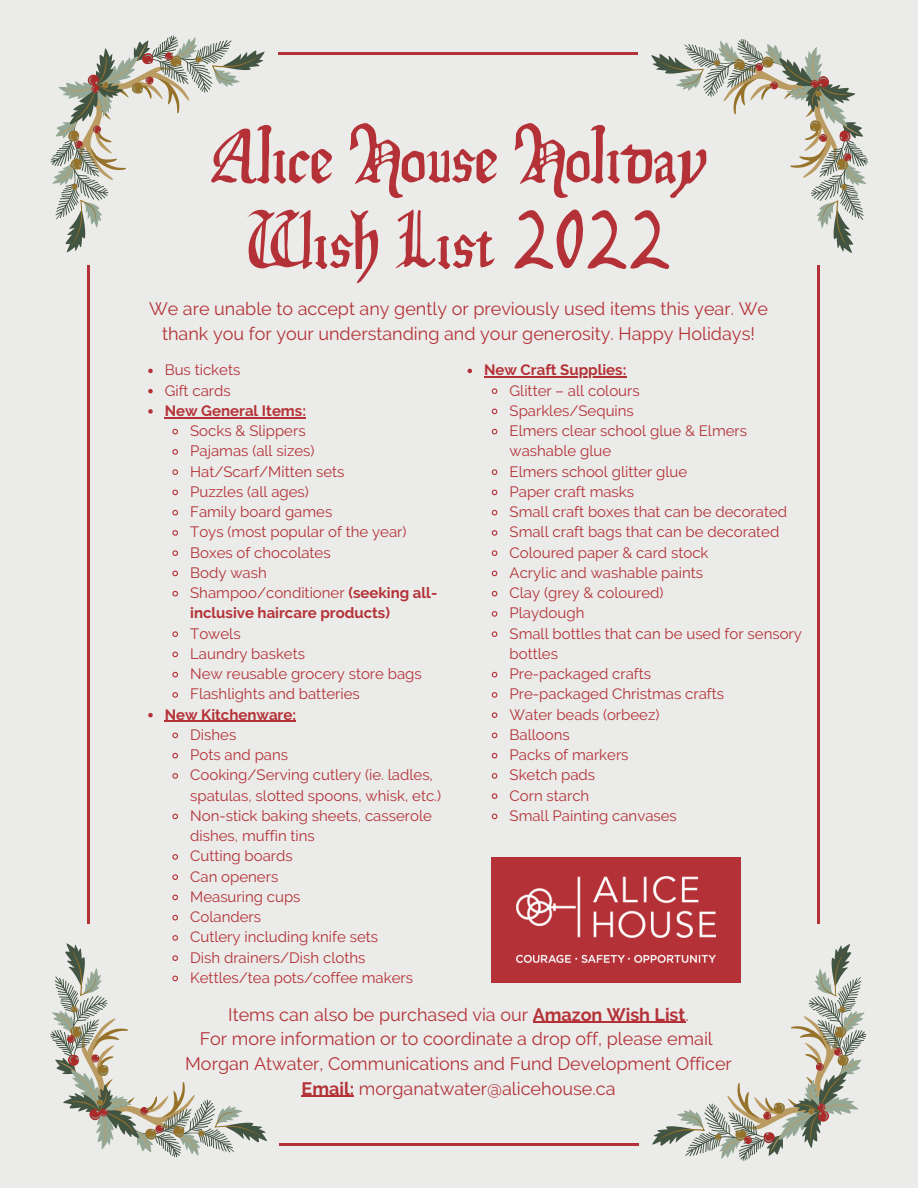
<style>
.page{position:relative;width:918px;height:1188px;background:#ebebe9}
.page>*{position:absolute;margin:0;border:0;box-sizing:border-box;transform-origin:0 0}
.t1{font:75px/85.5px "Isabella";color:#b43237;text-align:center}
.t2{font:18px/24.8px "Raleway";color:#b43237;text-align:center}
.t3{font:15px/20.2px "Raleway";color:#b43237}
.t4{font:700 15px "Raleway";color:#b43237}
.s1{font-weight:700}
</style>
<div class="page">
<hr style="left:278px;top:52px;width:360px;height:2px;background:#b43237">
<hr style="left:279px;top:1144px;width:360px;height:2px;background:#b43237">
<hr style="left:88px;top:265px;width:2px;height:658px;background:#b43237">
<hr style="left:817px;top:265px;width:3px;height:658px;background:#b43237">
<div style="left:491px;top:857px;width:249px;height:126px;background:#b43237"></div>
<img style="left:516px;top:877px;width:199px;height:85px">
<svg style="left:52px;top:37px;width:207px;height:210px"></svg>
<svg style="left:148px;top:369px;width:5px;height:4px"></svg>
<svg style="left:148px;top:389px;width:5px;height:4px"></svg>
<svg style="left:148px;top:409px;width:5px;height:5px"></svg>
<hr style="left:165px;top:417px;width:141px;height:1px;background:#b43237">
<svg style="left:172px;top:428px;width:6px;height:7px"></svg>
<svg style="left:172px;top:449px;width:6px;height:6px"></svg>
<svg style="left:172px;top:469px;width:6px;height:6px"></svg>
<svg style="left:172px;top:489px;width:6px;height:7px"></svg>
<svg style="left:172px;top:509px;width:6px;height:7px"></svg>
<svg style="left:172px;top:530px;width:6px;height:6px"></svg>
<svg style="left:172px;top:550px;width:6px;height:6px"></svg>
<svg style="left:172px;top:570px;width:6px;height:7px"></svg>
<svg style="left:172px;top:590px;width:6px;height:7px"></svg>
<svg style="left:172px;top:631px;width:6px;height:6px"></svg>
<svg style="left:172px;top:651px;width:6px;height:7px"></svg>
<svg style="left:172px;top:671px;width:6px;height:7px"></svg>
<svg style="left:172px;top:692px;width:6px;height:6px"></svg>
<svg style="left:148px;top:713px;width:5px;height:4px"></svg>
<hr style="left:165px;top:721px;width:131px;height:1px;background:#b43237">
<svg style="left:172px;top:732px;width:6px;height:7px"></svg>
<svg style="left:172px;top:752px;width:6px;height:7px"></svg>
<svg style="left:172px;top:773px;width:6px;height:6px"></svg>
<svg style="left:172px;top:813px;width:6px;height:7px"></svg>
<svg style="left:172px;top:854px;width:6px;height:6px"></svg>
<svg style="left:172px;top:874px;width:6px;height:6px"></svg>
<svg style="left:172px;top:894px;width:6px;height:7px"></svg>
<svg style="left:172px;top:914px;width:6px;height:7px"></svg>
<svg style="left:172px;top:935px;width:6px;height:6px"></svg>
<svg style="left:657px;top:40px;width:210px;height:207px"></svg>
<svg style="left:52px;top:949px;width:209px;height:207px"></svg>
<svg style="left:652px;top:944px;width:214px;height:217px"></svg>
<svg style="left:658px;top:950px;width:207px;height:209px"></svg>
<svg style="left:468px;top:369px;width:4px;height:4px"></svg>
<hr style="left:484px;top:377px;width:142px;height:1px;background:#b43237">
<svg style="left:491px;top:388px;width:7px;height:6px"></svg>
<svg style="left:491px;top:408px;width:7px;height:7px"></svg>
<svg style="left:491px;top:428px;width:7px;height:7px"></svg>
<svg style="left:491px;top:469px;width:7px;height:6px"></svg>
<svg style="left:491px;top:489px;width:7px;height:7px"></svg>
<svg style="left:491px;top:509px;width:7px;height:7px"></svg>
<svg style="left:491px;top:530px;width:7px;height:6px"></svg>
<svg style="left:491px;top:550px;width:7px;height:6px"></svg>
<svg style="left:491px;top:570px;width:7px;height:7px"></svg>
<svg style="left:491px;top:590px;width:7px;height:7px"></svg>
<svg style="left:491px;top:611px;width:7px;height:6px"></svg>
<svg style="left:491px;top:631px;width:7px;height:6px"></svg>
<svg style="left:491px;top:671px;width:7px;height:7px"></svg>
<svg style="left:491px;top:692px;width:7px;height:6px"></svg>
<svg style="left:491px;top:712px;width:7px;height:6px"></svg>
<svg style="left:491px;top:732px;width:7px;height:7px"></svg>
<svg style="left:491px;top:752px;width:7px;height:7px"></svg>
<svg style="left:491px;top:773px;width:7px;height:6px"></svg>
<svg style="left:491px;top:793px;width:7px;height:6px"></svg>
<svg style="left:491px;top:813px;width:7px;height:7px"></svg>
<hr style="left:533px;top:1022px;width:152px;height:1px;background:#b43237">
<hr style="left:302px;top:1096px;width:52px;height:1px;background:#b43237">
<h1 class="t1" style="left:211px;top:109px;width:498px">Alice House Holiday<br>Wish List 2022</h1>
<p class="t2" style="left:149px;top:296px;width:621px">We are unable to accept any gently or previously used items this year. We thank you for your understanding and your generosity. Happy Holidays!</p>
<p class="t4" style="left:484px;top:361px;width:144px">New Craft Supplies:</p>
<p class="t3" style="left:510px;top:380px;width:294px">Glitter – all colours<br>Sparkles/Sequins<br>Elmers clear school glue &amp; Elmers washable glue<br>Elmers school glitter glue<br>Paper craft masks<br>Small craft boxes that can be decorated<br>Small craft bags that can be decorated<br>Coloured paper &amp; card stock<br>Acrylic and washable paints<br>Clay (grey &amp; coloured)<br>Playdough<br>Small bottles that can be used for sensory bottles<br>Pre-packaged crafts<br>Pre-packaged Christmas crafts<br>Water beads (orbeez)<br>Balloons<br>Packs of markers<br>Sketch pads<br>Corn starch<br>Small Painting canvases</p>
<p class="t3" style="left:165px;top:360px;width:77px">Bus tickets<br>Gift cards</p>
<p class="t4" style="left:165px;top:402px;width:143px">New General Items:</p>
<p class="t3" style="left:190px;top:421px;width:249px">Socks &amp; Slippers<br>Pajamas (all sizes)<br>Hat/Scarf/Mitten sets<br>Puzzles (all ages)<br>Family board games<br>Toys (most popular of the year)<br>Boxes of chocolates<br>Body wash<br>Shampoo/conditioner <span class="s1">(seeking all&shy;inclusive haircare products)</span></p>
<p class="t3" style="left:190px;top:623px;width:233px">Towels<br>Laundry baskets<br>New reusable grocery store bags<br>Flashlights and batteries</p>
<p class="t4" style="left:165px;top:706px;width:133px">New Kitchenware:</p>
<p class="t3" style="left:190px;top:724px;width:252px">Dishes<br>Pots and pans<br>Cooking/Serving cutlery (ie. ladles, spatulas, slotted spoons, whisk, etc.)<br>Non-stick baking sheets, casserole dishes, muffin tins<br>Cutting boards<br>Can openers<br>Measuring cups<br>Colanders<br>Cutlery including knife sets<br>Dish drainers/Dish cloths<br>Kettles/tea pots/coffee makers</p>
<p class="t2" style="left:185px;top:1002px;width:548px">Items can also be purchased via our <span class="s1">Amazon Wish List</span>.<br>For more information or to coordinate a drop off, please email Morgan Atwater, Communications and Fund Development Officer <span class="s1">Email:</span> morganatwater@alicehouse.ca</p>
</div>
